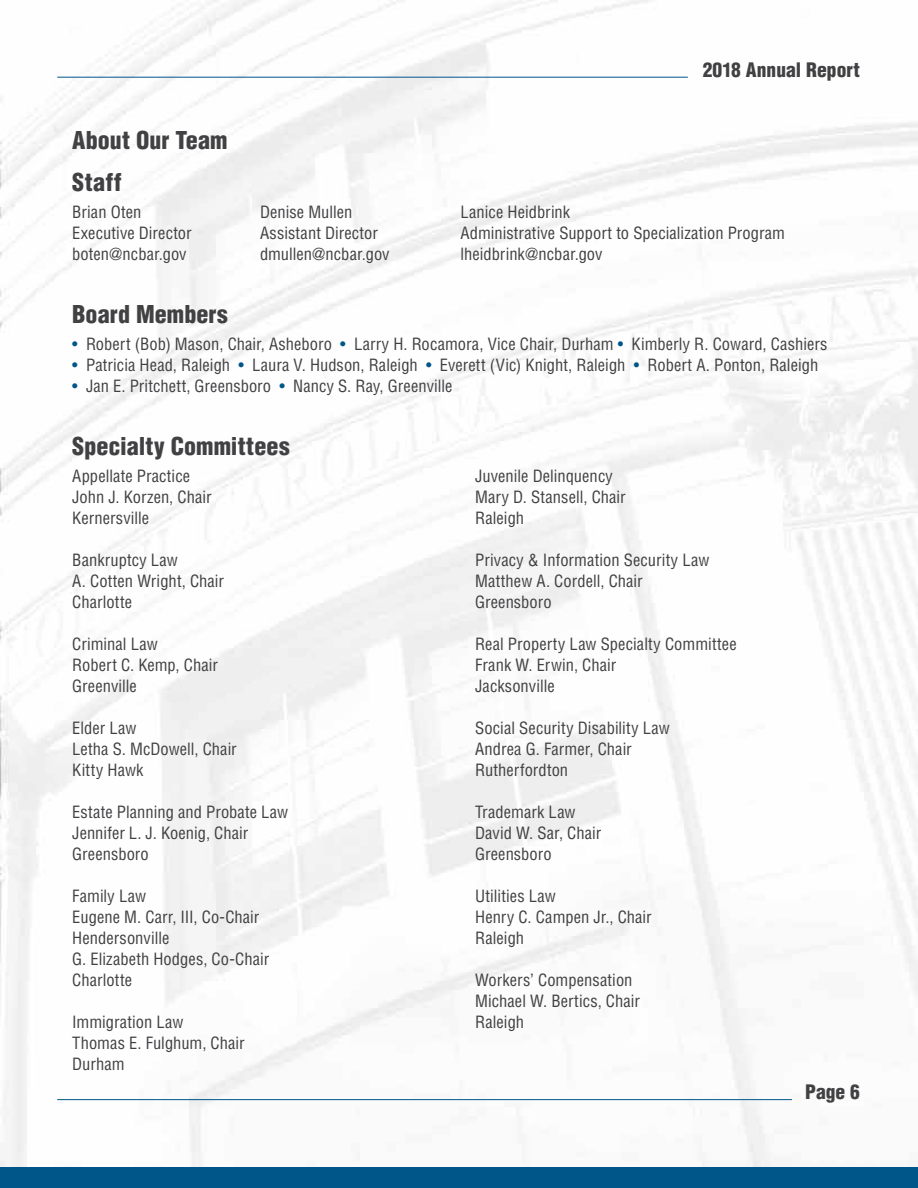
<style>
.page{position:relative;width:918px;height:1188px;background:#fff}
.page>*{position:absolute;margin:0;border:0;box-sizing:border-box;transform-origin:0 0}
.t1{font:900 condensed 24px/42px "Helvetica";letter-spacing:.005em;color:#414042}
.t2{font:900 condensed 19.5px "Helvetica";color:#414042}
.t3{font:condensed 16.5px/21px "Helvetica";letter-spacing:.005em;color:#414042}
.s1{color:#005589}
</style>
<div class="page">
<img style="left:0;top:0;width:918px;height:1168px">
<div style="left:0;top:1168px;width:918px;height:20px;background:#005589"></div>
<hr style="left:57px;top:77px;width:631px;height:1px;background:#005589">
<hr style="left:57px;top:1099px;width:735px;height:1px;background:#005589">
<h1 class="t1" style="left:72px;top:119px;width:157px">About Our Team<br>Staff</h1>
<p class="t3" style="left:72px;top:201px;width:121px">Brian Oten<br>Executive Director boten@ncbar.gov</p>
<p class="t2" style="left:703px;top:57px;width:159px">2018 Annual Report</p>
<p class="t3" style="left:260px;top:201px;width:131px">Denise Mullen<br>Assistant Director dmullen@ncbar.gov</p>
<p class="t3" style="left:461px;top:201px;width:326px">Lanice Heidbrink<br>Administrative Support to Specialization Program lheidbrink@ncbar.gov</p>
<h1 class="t1" style="left:72px;top:293px;width:157px">Board Members</h1>
<p class="t3" style="left:72px;top:333px;width:757px"><span class="s1">•</span> Robert (Bob) Mason, Chair, Asheboro <span class="s1">•</span> Larry H. Rocamora, Vice Chair, Durham <span class="s1">•</span> Kimberly R. Coward, Cashiers</p>
<p class="t3" style="left:72px;top:354px;width:748px"><span class="s1">•</span> Patricia Head, Raleigh <span class="s1">•</span> Laura V. Hudson, Raleigh <span class="s1">•</span> Everett (Vic) Knight, Raleigh <span class="s1">•</span> Robert A. Ponton, Raleigh</p>
<p class="t3" style="left:72px;top:375px;width:382px"><span class="s1">•</span> Jan E. Pritchett, Greensboro <span class="s1">•</span> Nancy S. Ray, Greenville</p>
<h1 class="t1" style="left:72px;top:425px;width:219px">Specialty Committees</h1>
<p class="t3" style="left:72px;top:465px;width:141px">Appellate Practice<br>John J. Korzen, Chair<br>Kernersville</p>
<p class="t3" style="left:72px;top:549px;width:153px">Bankruptcy Law<br>A. Cotten Wright, Chair<br>Charlotte</p>
<p class="t3" style="left:72px;top:633px;width:147px">Criminal Law<br>Robert C. Kemp, Chair<br>Greenville</p>
<p class="t3" style="left:72px;top:717px;width:166px">Elder Law<br>Letha S. McDowell, Chair<br>Kitty Hawk</p>
<p class="t3" style="left:72px;top:801px;width:218px">Estate Planning and Probate Law<br>Jennifer L. J. Koenig, Chair<br>Greensboro</p>
<p class="t3" style="left:72px;top:885px;width:198px">Family Law<br>Eugene M. Carr, III, Co-Chair<br>Hendersonville<br>G. Elizabeth Hodges, Co-Chair<br>Charlotte</p>
<p class="t3" style="left:72px;top:1011px;width:174px">Immigration Law<br>Thomas E. Fulghum, Chair<br>Durham</p>
<p class="t3" style="left:475px;top:465px;width:152px">Juvenile Delinquency<br>Mary D. Stansell, Chair<br>Raleigh</p>
<p class="t3" style="left:475px;top:549px;width:236px">Privacy &amp; Information Security Law<br>Matthew A. Cordell, Chair<br>Greensboro</p>
<p class="t3" style="left:475px;top:633px;width:263px">Real Property Law Specialty Committee<br>Frank W. Erwin, Chair<br>Jacksonville</p>
<p class="t3" style="left:475px;top:717px;width:196px">Social Security Disability Law<br>Andrea G. Farmer, Chair<br>Rutherfordton</p>
<p class="t3" style="left:475px;top:801px;width:128px">Trademark Law<br>David W. Sar, Chair<br>Greensboro</p>
<p class="t3" style="left:475px;top:885px;width:178px">Utilities Law<br>Henry C. Campen Jr., Chair<br>Raleigh</p>
<p class="t3" style="left:475px;top:969px;width:166px">Workers’ Compensation<br>Michael W. Bertics, Chair<br>Raleigh</p>
<p class="t2" style="left:805px;top:1080px;width:56px">Page 6</p>
</div>
